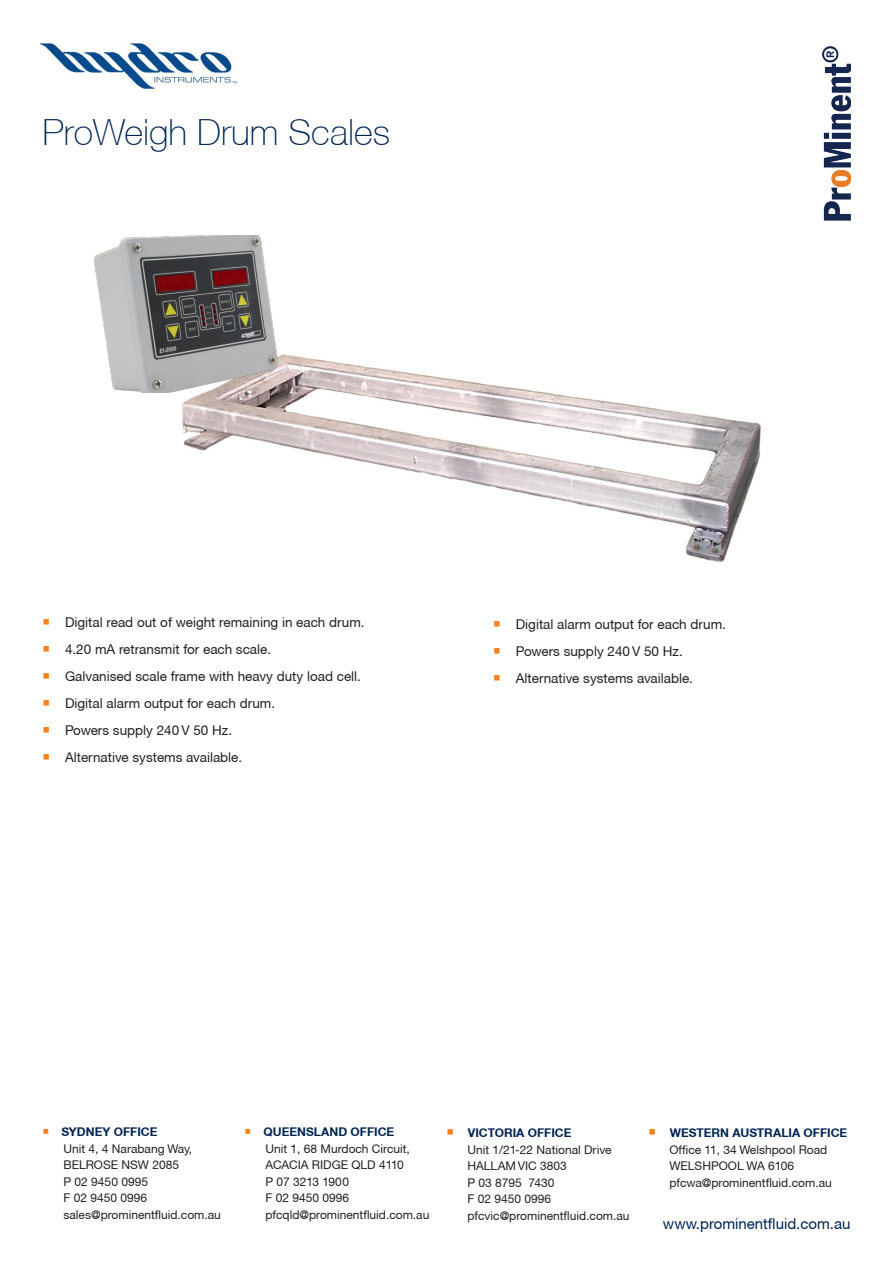
<style>
.page{position:relative;width:893px;height:1263px;background:#fff}
.page>*{position:absolute;margin:0;border:0;box-sizing:border-box;transform-origin:0 0}
.t1{font:100 36px "Helvetica Neue CE";color:#002451}
.t2{font:15px "Helvetica Neue CE";color:#002451}
.t3{font:13.5px "Helvetica Neue CE";color:#231f20}
.t4{font:12px/16.5px "Helvetica Neue CE";color:#231f20}
.t5{font:700 12px "Helvetica Neue CE";color:#002451}
.s1{color:#f58220}
</style>
<div class="page">
<img style="left:182px;top:354px;width:579px;height:208px">
<img style="left:94px;top:236px;width:183px;height:157px">
<img style="left:39px;top:43px;width:198px;height:46px">
<img style="left:822px;top:46px;width:28px;height:175px">
<p class="t1" style="left:43px;top:111px;width:349px">ProWeigh Drum Scales</p>
<p class="t3" style="left:43px;top:614px;width:324px"><span class="s1">○</span> Digital read out of weight remaining in each drum.</p>
<p class="t3" style="left:43px;top:641px;width:230px"><span class="s1">○</span> 4.20 mA retransmit for each scale.</p>
<p class="t3" style="left:43px;top:668px;width:320px"><span class="s1">○</span> Galvanised scale frame with heavy duty load cell.</p>
<p class="t3" style="left:43px;top:695px;width:234px"><span class="s1">○</span> Digital alarm output for each drum.</p>
<p class="t3" style="left:43px;top:722px;width:191px"><span class="s1">○</span> Powers supply 240 V 50 Hz.</p>
<p class="t3" style="left:43px;top:749px;width:201px"><span class="s1">○</span> Alternative systems available.</p>
<p class="t3" style="left:493px;top:616px;width:234px"><span class="s1">○</span> Digital alarm output for each drum.</p>
<p class="t3" style="left:493px;top:643px;width:191px"><span class="s1">○</span> Powers supply 240 V 50 Hz.</p>
<p class="t3" style="left:493px;top:670px;width:201px"><span class="s1">○</span> Alternative systems available.</p>
<p class="t5" style="left:43px;top:1124px;width:117px"><span class="s1">○</span> SYDNEY OFFICE</p>
<p class="t4" style="left:64px;top:1140px;width:130px">Unit 4, 4 Narabang Way,<br>BELROSE NSW 2085</p>
<p class="t4" style="left:64px;top:1173px;width:86px">P 02 9450 0995</p>
<p class="t4" style="left:64px;top:1190px;width:85px">F 02 9450 0996</p>
<p class="t4" style="left:64px;top:1206px;width:159px">sales@prominentfluid.com.au</p>
<p class="t5" style="left:244px;top:1124px;width:151px"><span class="s1">○</span> QUEENSLAND OFFICE</p>
<p class="t4" style="left:265px;top:1140px;width:146px">Unit 1, 68 Murdoch Circuit,<br>ACACIA RIDGE QLD 4110</p>
<p class="t4" style="left:265px;top:1173px;width:85px">P 07 3213 1900</p>
<p class="t4" style="left:265px;top:1190px;width:85px">F 02 9450 0996</p>
<p class="t4" style="left:265px;top:1206px;width:165px">pfcqld@prominentfluid.com.au</p>
<p class="t5" style="left:446px;top:1125px;width:127px"><span class="s1">○</span> VICTORIA OFFICE</p>
<p class="t4" style="left:467px;top:1141px;width:146px">Unit 1/21-22 National Drive</p>
<p class="t4" style="left:467px;top:1158px;width:101px">HALLAM VIC 3803</p>
<p class="t4" style="left:467px;top:1174px;width:88px">P 03 8795 7430<br>F 02 9450 0996</p>
<p class="t4" style="left:467px;top:1207px;width:164px">pfcvic@prominentfluid.com.au</p>
<p class="t5" style="left:648px;top:1125px;width:200px"><span class="s1">○</span> WESTERN AUSTRALIA OFFICE</p>
<p class="t4" style="left:669px;top:1141px;width:159px">Office 11, 34 Welshpool Road</p>
<p class="t4" style="left:669px;top:1158px;width:126px">WELSHPOOL WA 6106</p>
<p class="t4" style="left:669px;top:1174px;width:164px">pfcwa@prominentfluid.com.au</p>
<p class="t2" style="left:663px;top:1215px;width:189px">www.prominentfluid.com.au</p>
</div>
